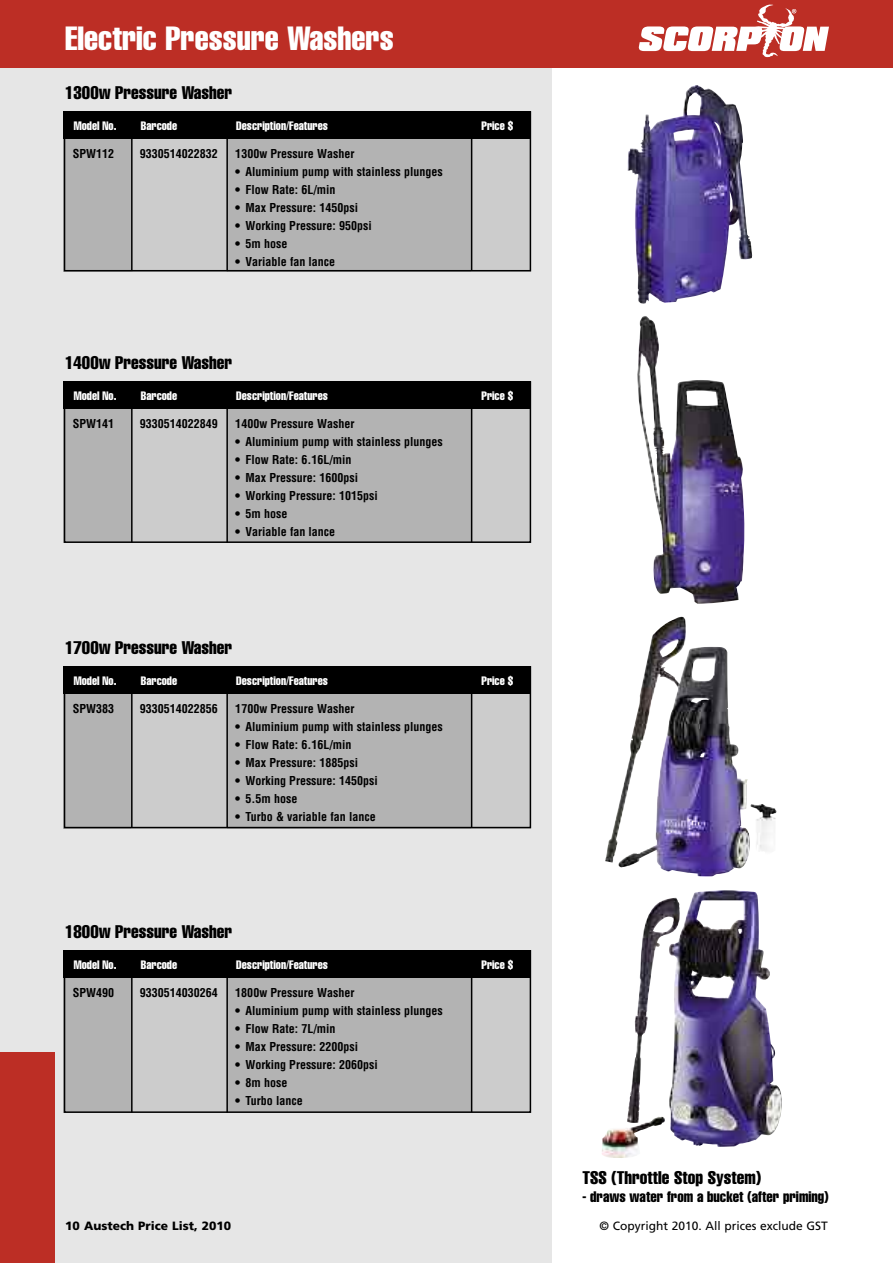
<style>
.page{position:relative;width:893px;height:1263px;background:#fff}
.page>*{position:absolute;margin:0;border:0;box-sizing:border-box;transform-origin:0 0}
.t1{font:extra-condensed 33px "Helvetica";color:#fff}
.t2{font:extra-condensed 18px "Helvetica";color:#000}
.t3{font:extra-condensed 15px "Helvetica";color:#000}
.t4{font:700 condensed 12px "Helvetica";color:#000}
.t5{font:extra-condensed 12px "Helvetica";color:#fff}
.t6{font:12px "Frutiger";color:#000}
.t7{font:900 12px "Frutiger";color:#000}
</style>
<div class="page">
<div style="left:0;top:68px;width:552px;height:1195px;background:#e6e6e6"></div>
<div style="left:0;top:1052px;width:55px;height:211px;background:#bc2e25"></div>
<div style="left:0;top:0;width:893px;height:68px;background:#bc2e25"></div>
<img style="left:757px;top:5px;width:37px;height:52px">
<svg style="left:779px;top:26px;width:50px;height:25px"></svg>
<svg style="left:638px;top:26px;width:125px;height:25px"></svg>
<svg style="left:792px;top:9px;width:4px;height:4px"></svg>
<div style="left:64px;top:139px;width:68px;height:132px;background:#b3b3b3"></div>
<div style="left:227px;top:139px;width:245px;height:132px;background:#b3b3b3"></div>
<div style="left:132px;top:139px;width:95px;height:132px;background:#ccc"></div>
<div style="left:472px;top:139px;width:59px;height:132px;background:#ccc"></div>
<div style="left:64px;top:111px;width:467px;height:160px;border:2px solid #000"></div>
<div style="left:64px;top:111px;width:467px;height:28px;background:#000"></div>
<hr style="left:131px;top:111px;width:2px;height:160px;background:#000">
<hr style="left:226px;top:111px;width:2px;height:160px;background:#000">
<hr style="left:471px;top:111px;width:1px;height:160px;background:#000">
<div style="left:64px;top:409px;width:68px;height:134px;background:#b3b3b3"></div>
<div style="left:227px;top:409px;width:245px;height:134px;background:#b3b3b3"></div>
<div style="left:132px;top:409px;width:95px;height:134px;background:#ccc"></div>
<div style="left:472px;top:409px;width:59px;height:134px;background:#ccc"></div>
<div style="left:64px;top:381px;width:467px;height:162px;border:2px solid #000"></div>
<div style="left:64px;top:381px;width:467px;height:28px;background:#000"></div>
<hr style="left:131px;top:381px;width:2px;height:161px;background:#000">
<hr style="left:226px;top:381px;width:2px;height:161px;background:#000">
<hr style="left:471px;top:381px;width:1px;height:161px;background:#000">
<div style="left:64px;top:978px;width:68px;height:135px;background:#b3b3b3"></div>
<div style="left:227px;top:978px;width:245px;height:135px;background:#b3b3b3"></div>
<div style="left:132px;top:978px;width:95px;height:135px;background:#ccc"></div>
<div style="left:472px;top:978px;width:59px;height:135px;background:#ccc"></div>
<div style="left:64px;top:950px;width:467px;height:163px;border:2px solid #000"></div>
<div style="left:64px;top:950px;width:467px;height:28px;background:#000"></div>
<hr style="left:131px;top:950px;width:2px;height:162px;background:#000">
<hr style="left:226px;top:950px;width:2px;height:162px;background:#000">
<hr style="left:471px;top:950px;width:1px;height:162px;background:#000">
<div style="left:64px;top:694px;width:68px;height:134px;background:#b3b3b3"></div>
<div style="left:227px;top:694px;width:245px;height:134px;background:#b3b3b3"></div>
<div style="left:132px;top:694px;width:95px;height:134px;background:#ccc"></div>
<div style="left:472px;top:694px;width:59px;height:134px;background:#ccc"></div>
<div style="left:64px;top:666px;width:467px;height:162px;border:2px solid #000"></div>
<div style="left:64px;top:666px;width:467px;height:28px;background:#000"></div>
<hr style="left:131px;top:666px;width:2px;height:162px;background:#000">
<hr style="left:226px;top:666px;width:2px;height:162px;background:#000">
<hr style="left:471px;top:666px;width:1px;height:161px;background:#000">
<img style="left:669px;top:890px;width:113px;height:257px">
<img style="left:627px;top:85px;width:125px;height:219px">
<img style="left:637px;top:316px;width:107px;height:288px">
<img style="left:618px;top:647px;width:132px;height:229px">
<h1 class="t1" style="left:65px;top:27px;width:330px">Electric Pressure Washers</h1>
<h2 class="t2" style="left:65px;top:87px;width:168px">1300w Pressure Washer</h2>
<p class="t5" style="left:74px;top:121px;width:44px">Model No.</p>
<p class="t5" style="left:141px;top:121px;width:38px">Barcode</p>
<p class="t5" style="left:236px;top:121px;width:93px">Description/Features</p>
<p class="t5" style="left:481px;top:121px;width:33px">Price $</p>
<p class="t4" style="left:73px;top:147px;width:43px">SPW112</p>
<p class="t4" style="left:140px;top:147px;width:79px">9330514022832</p>
<p class="t4" style="left:235px;top:147px;width:121px">1300w Pressure Washer</p>
<p class="t4" style="left:235px;top:165px;width:209px">• Aluminium pump with stainless plunges</p>
<p class="t4" style="left:235px;top:183px;width:102px">• Flow Rate: 6L/min</p>
<p class="t4" style="left:235px;top:201px;width:124px">• Max Pressure: 1450psi</p>
<p class="t4" style="left:235px;top:219px;width:138px">• Working Pressure: 950psi</p>
<p class="t4" style="left:235px;top:237px;width:54px">• 5m hose</p>
<p class="t4" style="left:235px;top:255px;width:101px">• Variable fan lance</p>
<h2 class="t2" style="left:65px;top:357px;width:168px">1400w Pressure Washer</h2>
<p class="t5" style="left:74px;top:391px;width:44px">Model No.</p>
<p class="t5" style="left:141px;top:391px;width:38px">Barcode</p>
<p class="t5" style="left:236px;top:391px;width:93px">Description/Features</p>
<p class="t5" style="left:481px;top:391px;width:33px">Price $</p>
<p class="t4" style="left:73px;top:417px;width:43px">SPW141</p>
<p class="t4" style="left:140px;top:417px;width:79px">9330514022849</p>
<p class="t4" style="left:235px;top:417px;width:121px">1400w Pressure Washer</p>
<p class="t4" style="left:235px;top:435px;width:209px">• Aluminium pump with stainless plunges</p>
<p class="t4" style="left:235px;top:453px;width:118px">• Flow Rate: 6.16L/min</p>
<p class="t4" style="left:235px;top:471px;width:124px">• Max Pressure: 1600psi</p>
<p class="t4" style="left:235px;top:489px;width:144px">• Working Pressure: 1015psi</p>
<p class="t4" style="left:235px;top:507px;width:54px">• 5m hose</p>
<p class="t4" style="left:235px;top:525px;width:101px">• Variable fan lance</p>
<h2 class="t2" style="left:65px;top:641px;width:168px">1700w Pressure Washer</h2>
<p class="t5" style="left:74px;top:676px;width:44px">Model No.</p>
<p class="t5" style="left:141px;top:676px;width:38px">Barcode</p>
<p class="t5" style="left:236px;top:676px;width:93px">Description/Features</p>
<p class="t5" style="left:481px;top:676px;width:33px">Price $</p>
<p class="t4" style="left:73px;top:702px;width:43px">SPW383</p>
<p class="t4" style="left:140px;top:702px;width:79px">9330514022856</p>
<p class="t4" style="left:235px;top:702px;width:121px">1700w Pressure Washer</p>
<p class="t4" style="left:235px;top:720px;width:209px">• Aluminium pump with stainless plunges</p>
<p class="t4" style="left:235px;top:738px;width:118px">• Flow Rate: 6.16L/min</p>
<p class="t4" style="left:235px;top:756px;width:124px">• Max Pressure: 1885psi</p>
<p class="t4" style="left:235px;top:774px;width:144px">• Working Pressure: 1450psi</p>
<p class="t4" style="left:235px;top:792px;width:64px">• 5.5m hose</p>
<p class="t4" style="left:235px;top:810px;width:142px">• Turbo &amp; variable fan lance</p>
<h2 class="t2" style="left:65px;top:925px;width:168px">1800w Pressure Washer</h2>
<p class="t5" style="left:74px;top:960px;width:44px">Model No.</p>
<p class="t5" style="left:141px;top:960px;width:38px">Barcode</p>
<p class="t5" style="left:236px;top:960px;width:93px">Description/Features</p>
<p class="t5" style="left:481px;top:960px;width:33px">Price $</p>
<p class="t4" style="left:73px;top:985px;width:43px">SPW490</p>
<p class="t4" style="left:140px;top:985px;width:79px">9330514030264</p>
<p class="t4" style="left:235px;top:985px;width:121px">1800w Pressure Washer</p>
<p class="t4" style="left:235px;top:1003px;width:209px">• Aluminium pump with stainless plunges</p>
<p class="t4" style="left:235px;top:1021px;width:102px">• Flow Rate: 7L/min</p>
<p class="t4" style="left:235px;top:1039px;width:124px">• Max Pressure: 2200psi</p>
<p class="t4" style="left:235px;top:1057px;width:144px">• Working Pressure: 2060psi</p>
<p class="t4" style="left:235px;top:1075px;width:54px">• 8m hose</p>
<p class="t4" style="left:235px;top:1093px;width:69px">• Turbo lance</p>
<h2 class="t2" style="left:582px;top:1171px;width:180px">TSS (Throttle Stop System)</h2>
<p class="t3" style="left:582px;top:1191px;width:248px">- draws water from a bucket (after priming)</p>
<p class="t7" style="left:65px;top:1221px;width:167px">10 Austech Price List, 2010</p>
<p class="t6" style="left:599px;top:1221px;width:230px">© Copyright 2010. All prices exclude GST</p>
</div>
